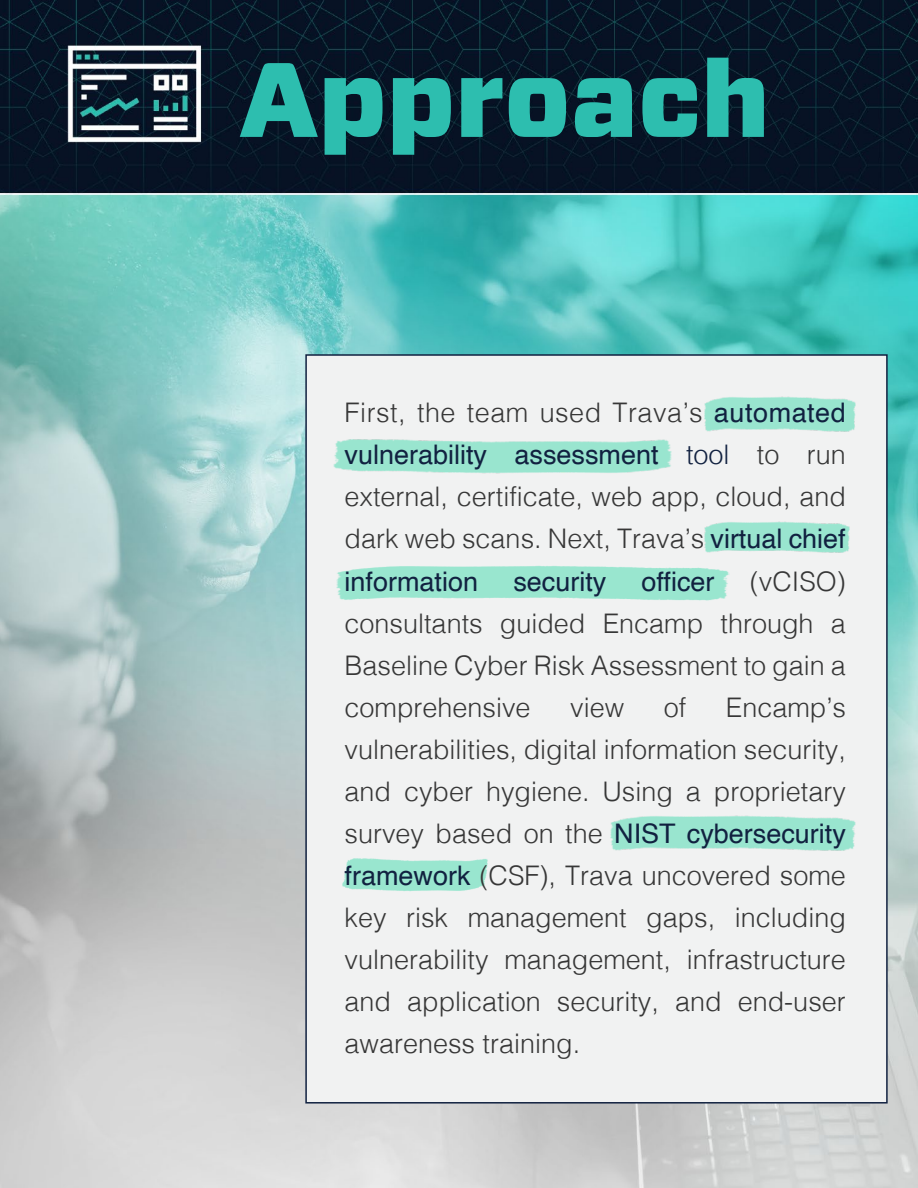
<style>
.page{position:relative;width:918px;height:1188px;background:#fff}
.page>*{position:absolute;margin:0;border:0;box-sizing:border-box;transform-origin:0 0}
.t1{font:900 105px "Forza";color:#2dbeaf}
.t2{font:300 27px/42px "Helvetica";color:#373737;text-align:justify}
.t3{font:27px "Helvetica";color:#112140}
.s1{font-weight:400;color:#112140}
.s2{color:#112140}
</style>
<div class="page">
<img style="left:0;top:0;width:918px;height:1188px">
<div style="left:305px;top:354px;width:583px;height:750px;background:#f1f2f2;border:2px solid #112140"></div>
<img style="left:334px;top:439px;width:337px;height:35px">
<img style="left:611px;top:816px;width:244px;height:35px">
<img style="left:337px;top:566px;width:393px;height:35px">
<img style="left:343px;top:858px;width:145px;height:34px">
<img style="left:704px;top:397px;width:151px;height:35px">
<img style="left:704px;top:521px;width:145px;height:32px">
<h1 class="t1" style="left:239px;top:53px;width:532px">Approach</h1>
<p class="t2" style="left:345px;top:394px;width:503px">First, the team used Trava’s <span class="s1">automated vulnerability assessment</span> <span class="s2">tool</span> to run external, certificate, web app, cloud, and dark web scans. Next, Trava’s <span class="s1">virtual chief information</span></p>
<p class="t2" style="left:345px;top:562px;width:503px;text-indent:405px">(vCISO) consultants guided Encamp through a Baseline Cyber Risk Assessment to gain a comprehensive</p>
<p class="t3" style="left:513px;top:570px;width:95px">security</p>
<p class="t3" style="left:642px;top:570px;width:75px">officer</p>
<p class="t2" style="left:570px;top:688px;width:55px">view</p>
<p class="t2" style="left:664px;top:688px;width:24px">of</p>
<p class="t2" style="left:345px;top:688px;width:503px;text-indent:381px">Encamp’s vulnerabilities, digital information security, and cyber hygiene. Using a proprietary survey based on the <span class="s1">NIST cybersecurity framework</span> (CSF), Trava uncovered some key risk management gaps, including vulnerability management, infrastructure and application security, and end-user awareness training.</p>
</div>
